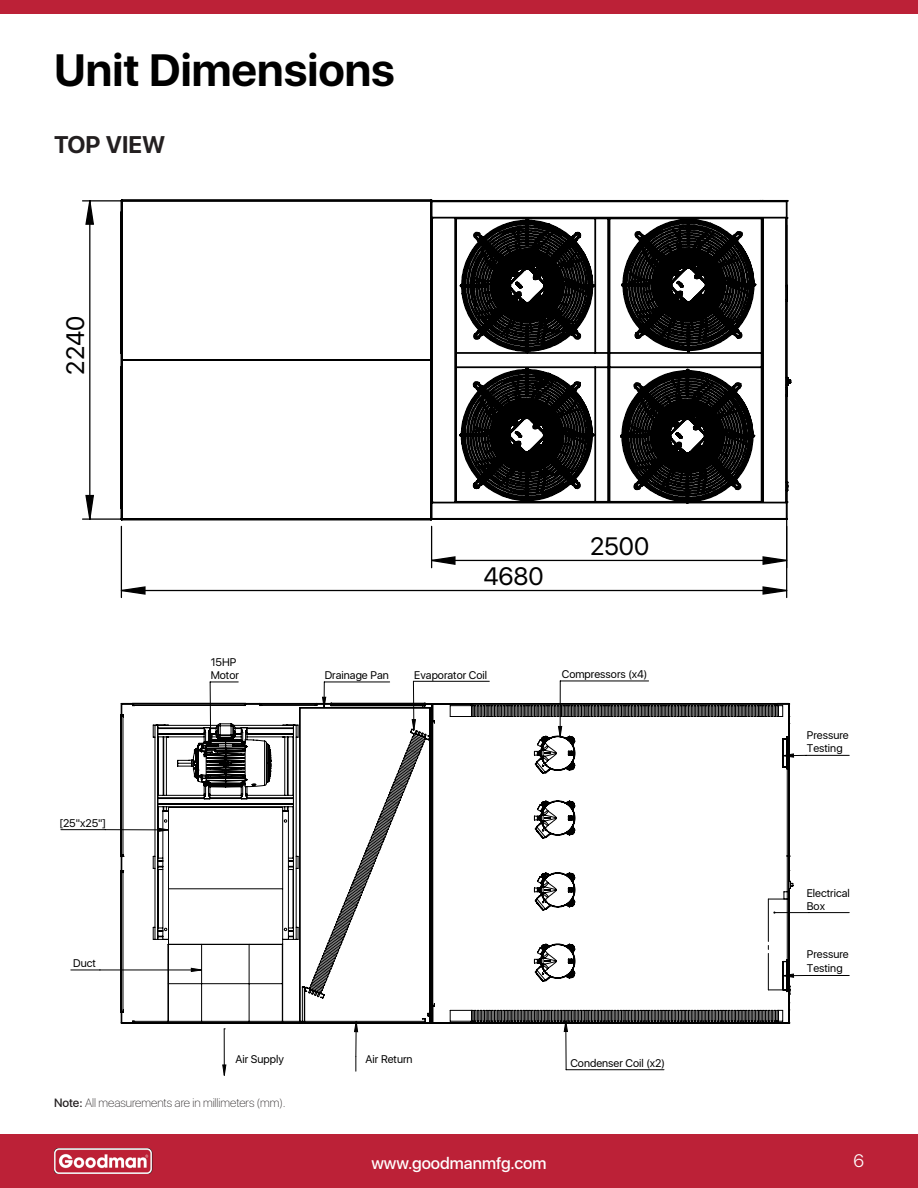
<style>
.page{position:relative;width:918px;height:1188px;background:#fff}
.page>*{position:absolute;margin:0;border:0;box-sizing:border-box;transform-origin:0 0}
.t1{font:700 45px "SFUI Display";color:#000}
.t2{font:25.05px "SFUI Display";color:#000}
.t3{font:700 24px "SFUI Display";color:#231f20}
.t4{font:300 18px "SFUI Display";color:#fff}
.t5{font:500 16.5px "SFUI Display";color:#fff}
.t6{font:100 12px "SFUI Display";color:#231f20}
.t7{font:11.1px/13.4px "SFUI Display";color:#000}
.s1{font-weight:500}
</style>
<div class="page">
<div style="left:0;top:1134px;width:918px;height:54px;background:#bc2137"></div>
<img style="left:54px;top:1148px;width:98px;height:26px">
<div style="left:0;top:0;width:918px;height:14px;background:#bc2137"></div>
<hr style="left:413px;top:681px;width:76px;height:1px;background:#000">
<svg style="left:120px;top:702px;width:674px;height:323px"></svg>
<hr style="left:122px;top:1187px;width:665px;height:1px;background:#000">
<hr style="left:786px;top:225px;width:1px;height:373px;background:#000">
<hr style="left:121px;top:526px;width:1px;height:72px;background:#000">
<hr style="left:431px;top:526px;width:1px;height:42px;background:#000">
<hr style="left:83px;top:518px;width:696px;height:2px;background:#000">
<hr style="left:83px;top:200px;width:696px;height:2px;background:#000">
<svg style="left:120px;top:586px;width:668px;height:13px"></svg>
<svg style="left:432px;top:555px;width:356px;height:11px"></svg>
<svg style="left:85px;top:200px;width:10px;height:320px"></svg>
<svg style="left:119px;top:199px;width:673px;height:323px"></svg>
<svg style="left:120px;top:199px;width:643px;height:322px"></svg>
<h1 class="t1" style="left:54px;top:44px;width:342px">Unit Dimensions</h1>
<h3 class="t3" style="left:54px;top:130px;width:113px">TOP VIEW</h3>
<h2 class="t2" style="left:56px;top:375px;width:60px;rotate:-90deg">2240</h2>
<p class="t7" style="left:211px;top:655px;width:30px">15HP<br>Motor</p>
<h2 class="t2" style="left:483px;top:556px;width:62px">4680</h2>
<h2 class="t2" style="left:590px;top:526px;width:61px">2500</h2>
<p class="t7" style="left:325px;top:669px;width:66px">Drainage Pan</p>
<p class="t7" style="left:414px;top:669px;width:74px">Evaporator Coil</p>
<p class="t7" style="left:562px;top:668px;width:87px">Compressors (x4)</p>
<p class="t7" style="left:59px;top:817px;width:48px">[25"x25"]</p>
<p class="t7" style="left:73px;top:957px;width:24px">Duct</p>
<p class="t7" style="left:235px;top:1053px;width:50px">Air Supply</p>
<p class="t7" style="left:366px;top:1053px;width:48px">Air Return</p>
<p class="t6" style="left:54px;top:1094px;width:233px"><span class="s1">Note:</span> All measurements are in millimeters (mm).</p>
<p class="t7" style="left:570px;top:1057px;width:96px">Condenser Coil (x2)</p>
<p class="t7" style="left:807px;top:729px;width:43px">Pressure<br>Testing</p>
<p class="t7" style="left:807px;top:887px;width:45px">Electrical<br>Box</p>
<p class="t7" style="left:807px;top:948px;width:43px">Pressure<br>Testing</p>
<h2 class="t2" style="left:793px;top:1014px;width:61px;rotate:-90deg">2050</h2>
<h3 class="t5" style="left:371px;top:1151px;width:177px">www.goodmanmfg.com</h3>
<h3 class="t4" style="left:853px;top:1149px;width:12px">6</h3>
</div>
